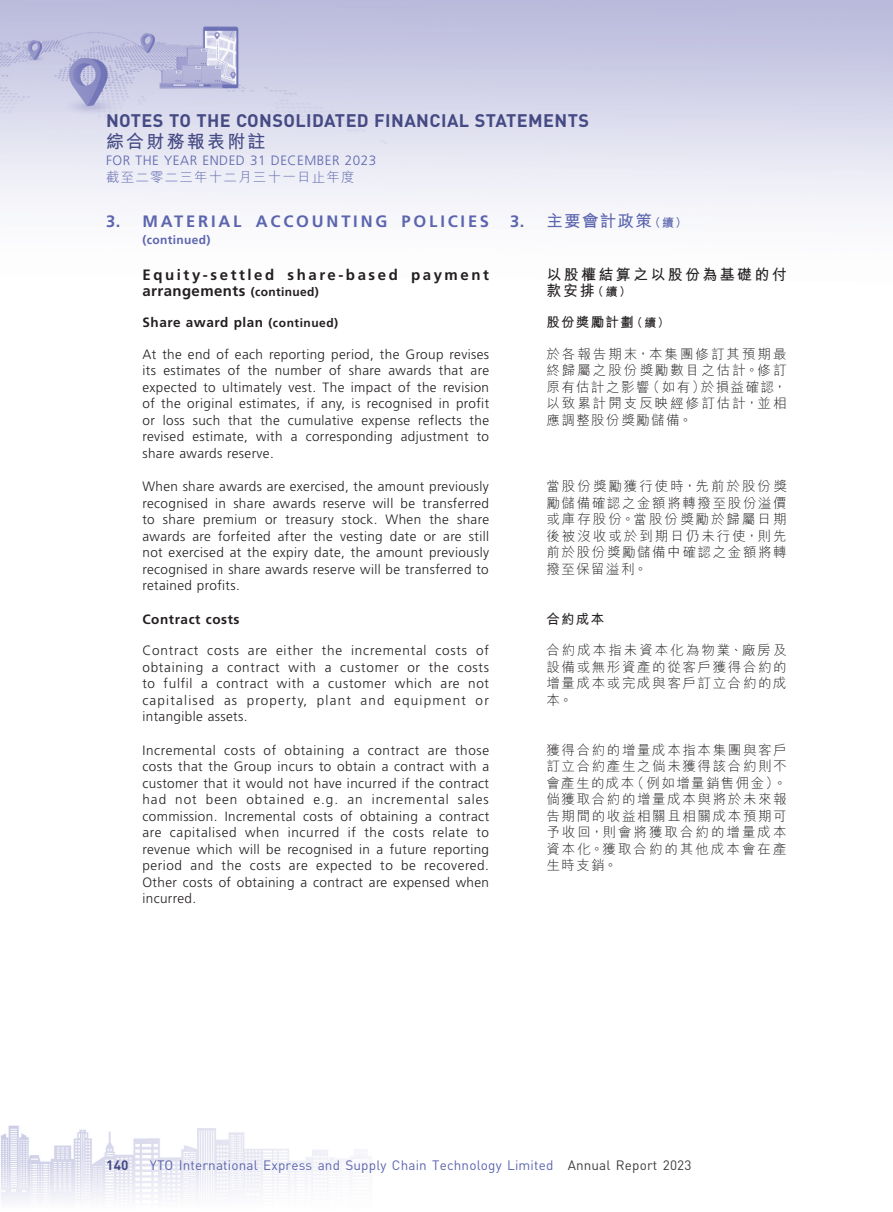
<style>
.page{position:relative;width:893px;height:1212px;background:#fff}
.page>*{position:absolute;margin:0;border:0;box-sizing:border-box;transform-origin:0 0}
.t1{font:700 18px "DIN Pro";letter-spacing:.025em;color:#454a84}
.t2{font:700 18px "M Hei HK";letter-spacing:.125em;color:#454a84}
.t3{font:700 16.5px "Frutiger LT Std";letter-spacing:.17em;color:#5c65ae}
.t4{font:700 16.5px "M Hei HK";letter-spacing:.08em;color:#5c65ae}
.t5{font:700 15px/16.5px "Frutiger LT Std";letter-spacing:.17em;color:#231f20}
.t6{font:700 15px/16.5px "M Hei HK";letter-spacing:.155em;color:#231f20}
.t7{font:300 13.5px/16.5px "Frutiger LT Std";letter-spacing:.03em;color:#231f20;text-align:justify}
.t8{font:300 13.5px/16.5px "M Hei HK";letter-spacing:.12em;color:#231f20;text-align:justify}
.t9{font:13.5px "DIN Pro";letter-spacing:.01em;color:#5c65ae}
.t10{font:700 13.5px "Frutiger LT Std";letter-spacing:.045em;color:#231f20}
.t11{font:300 13.5px "Frutiger LT Std";letter-spacing:.04em;color:#5c65ae}
.t12{font:300 13.5px "M Hei HK";letter-spacing:.09em;color:#5c65ae}
.t13{font:700 13.5px "M Hei HK";letter-spacing:.095em;color:#231f20}
.t14{font:700 13.5px "DIN Pro";color:#454a84}
.t15{font:700 12px "Frutiger LT Std";letter-spacing:.03em;color:#5c65ae}
.s1{font-family:"Frutiger LT Std"}
.s2{font-size:12px}
.s3{color:#3e3e3f}
</style>
<div class="page">
<img style="left:0;top:0;width:893px;height:1201px">
<h1 class="t1" style="left:106px;top:108px;width:484px">NOTES TO THE CONSOLIDATED FINANCIAL STATEMENTS</h1>
<h1 class="t2" style="left:106px;top:129px;width:161px">綜合財務報表附註</h1>
<p class="t11" style="left:106px;top:153px;width:272px">FOR THE YEAR ENDED 31 DECEMBER 2023</p>
<p class="t12" style="left:106px;top:170px;width:250px">截至二零二三年十二月三十一日止年度</p>
<p class="t4" style="left:510px;top:209px;width:178px"><span class="s1">3.</span> 主要會計政策<span class="s2">（續）</span></p>
<p class="t6" style="left:546px;top:264px;width:242px">以股權結算之以股份為基礎的付款安排<span class="s2">（續）</span></p>
<p class="t13" style="left:546px;top:313px;width:125px">股份獎勵計劃<span class="s2">（續）</span></p>
<p class="t8" style="left:546px;top:345px;width:242px">於各報告期末，本集團修訂其預期最終歸屬之股份獎勵數目之估計。修訂原有估計之影響（如有）於損益確認，以致累計開支反映經修訂估計，並相應調整股份獎勵儲備。</p>
<p class="t3" style="left:106px;top:212px;width:384px">3. MATERIAL ACCOUNTING POLICIES</p>
<p class="t15" style="left:142px;top:233px;width:70px">(continued)</p>
<p class="t5" style="left:142px;top:266px;width:348px">Equity-settled share-based payment arrangements <span class="s2">(continued)</span></p>
<p class="t10" style="left:142px;top:315px;width:197px">Share award plan <span class="s2">(continued)</span></p>
<p class="t7" style="left:142px;top:346px;width:348px">At the end of each reporting period, the Group revises its estimates of the number of share awards that are expected to ultimately vest. The impact of the revision of the original estimates, if any, is recognised in profit or loss such that the cumulative expense reflects the revised estimate, with a corresponding adjustment to share awards reserve.</p>
<p class="t7" style="left:142px;top:479px;width:348px">When share awards are exercised, the amount previously recognised in share awards reserve will be transferred to share premium or treasury stock. When the share awards are forfeited after the vesting date or are still not exercised at the expiry date, the amount previously recognised in share awards reserve will be transferred to retained profits.</p>
<p class="t10" style="left:142px;top:611px;width:99px">Contract costs</p>
<p class="t7" style="left:142px;top:642px;width:348px">Contract costs are either the incremental costs of obtaining a contract with a customer or the costs to fulfil a contract with a customer which are not capitalised as property, plant and equipment or intangible assets.</p>
<p class="t7" style="left:142px;top:742px;width:348px">Incremental costs of obtaining a contract are those costs that the Group incurs to obtain a contract with a customer that it would not have incurred if the contract had not been obtained e.g. an incremental sales commission. Incremental costs of obtaining a contract are capitalised when incurred if the costs relate to revenue which will be recognised in a future reporting period and the costs are expected to be recovered.<br>Other costs of obtaining a contract are expensed when incurred.</p>
<p class="t8" style="left:546px;top:478px;width:242px">當股份獎勵獲行使時，先前於股份獎勵儲備確認之金額將轉撥至股份溢價或庫存股份。當股份獎勵於歸屬日期後被沒收或於到期日仍未行使，則先前於股份獎勵儲備中確認之金額將轉撥至保留溢利。</p>
<p class="t13" style="left:546px;top:609px;width:59px">合約成本</p>
<p class="t8" style="left:546px;top:642px;width:242px">合約成本指未資本化為物業、廠房及設備或無形資產的從客戶獲得合約的增量成本或完成與客戶訂立合約的成本。</p>
<p class="t8" style="left:546px;top:741px;width:242px">獲得合約的增量成本指本集團與客戶訂立合約產生之倘未獲得該合約則不會產生的成本（例如增量銷售佣金）。倘獲取合約的增量成本與將於未來報告期間的收益相關且相關成本預期可予收回，則會將獲取合約的增量成本資本化。獲取合約的其他成本會在產生時支銷。</p>
<p class="t14" style="left:106px;top:1156px;width:24px">140</p>
<p class="t9" style="left:150px;top:1155px;width:543px">YTO International Express and Supply Chain Technology Limited <span class="s3">Annual Report 2023</span></p>
</div>
